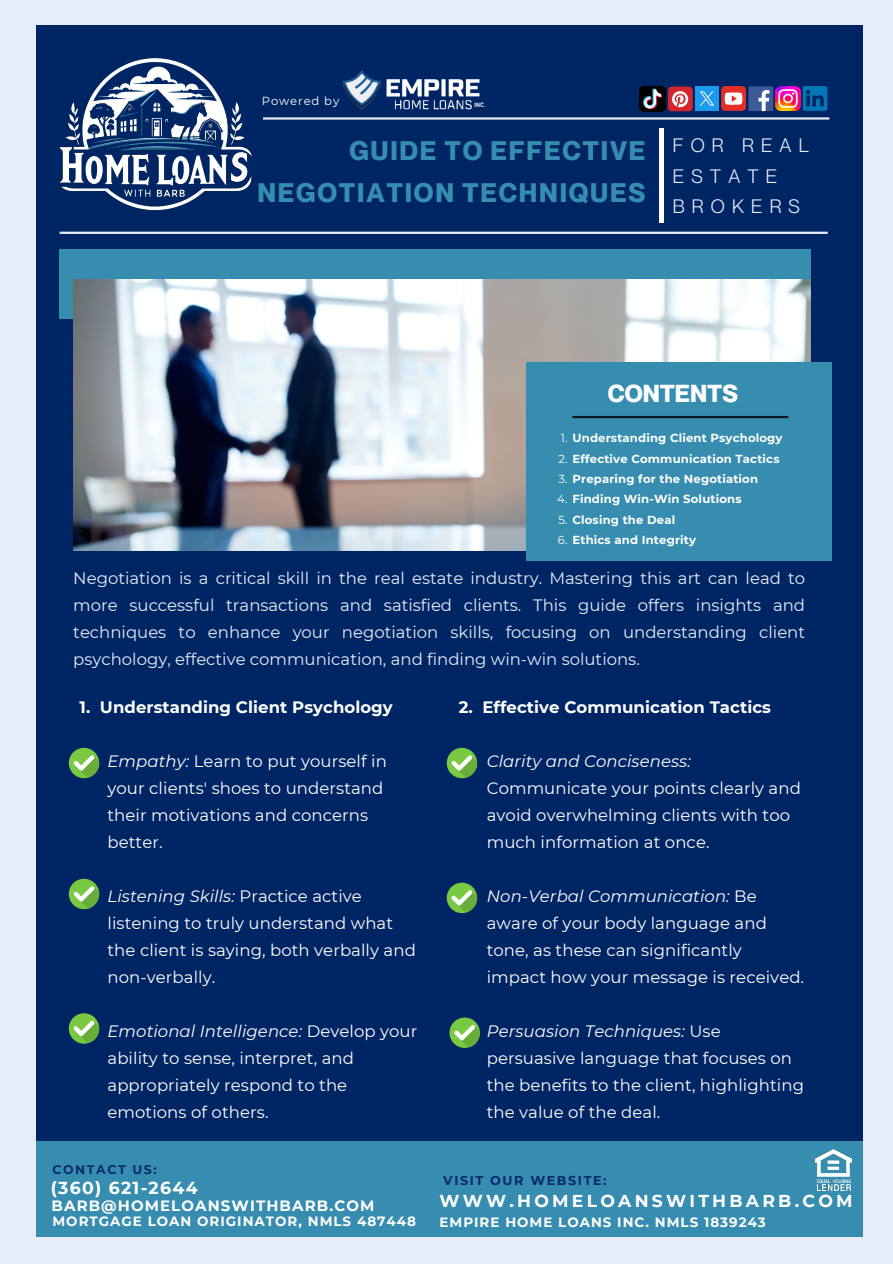
<style>
.page{position:relative;width:893px;height:1264px;background:#fff}
.page>*{position:absolute;margin:0;border:0;box-sizing:border-box;transform-origin:0 0}
.t1{font:700 26.25px/42.8px "Neue Montreal";letter-spacing:.07em;color:#378db0;text-align:right}
.t2{font:700 24.15px "Neue Montreal";color:#fff}
.t3{font:19.05px/30.3px "Neue Montreal";letter-spacing:.375em;color:#e6edf8}
.t4{font:700 17.25px "Montserrat";letter-spacing:.19em;color:#fff}
.t5{font:700 17.25px "Montserrat";letter-spacing:.075em;color:#fff}
.t6{font:16.5px/27px "Montserrat";letter-spacing:.005em;color:#fff}
.t7{font:16.5px/27px "Montserrat";color:#e6edf8;text-align:justify}
.t8{font:700 16.5px "Montserrat";letter-spacing:.005em;color:#fff}
.t9{font:700 15px "Montserrat";letter-spacing:.075em;color:#fff}
.t10{font:700 13.5px "Montserrat";letter-spacing:.075em;color:#fff}
.t11{font:700 12.75px "Montserrat";letter-spacing:.125em;color:#072a6d}
.t12{font:700 12.45px "Montserrat";letter-spacing:.125em;color:#072a6d}
.t13{font:700 11.7px "Montserrat";letter-spacing:.015em;color:#fff}
.t14{font:11.55px "Montserrat";letter-spacing:.075em;color:#fff}
.s1{font-weight:400}
.s2{font-style:italic}
</style>
<div class="page">
<div style="left:0;top:0;width:892px;height:1263px;background:#e6edf8"></div>
<div style="left:36px;top:26px;width:826px;height:1209px;background:#002564"></div>
<hr style="left:60px;top:232px;width:767px;height:2px;background:#e6edf8">
<hr style="left:108px;top:117px;width:721px;height:3px;background:#e6edf8">
<div style="left:60px;top:249px;width:750px;height:69px;background:#378db0"></div>
<img style="left:73px;top:279px;width:737px;height:272px">
<hr style="left:659px;top:128px;width:4px;height:95px;background:#fff">
<img style="left:36px;top:25px;width:240px;height:226px">
<div style="left:36px;top:1141px;width:826px;height:95px;background:#378db0"></div>
<div style="left:526px;top:362px;width:305px;height:198px;background:#378db0"></div>
<hr style="left:572px;top:416px;width:216px;height:2px;background:#091922">
<div style="left:69px;top:747px;width:30px;height:31px;background:#7ac943;border-radius:50%"></div>
<svg style="left:73px;top:755px;width:26px;height:23px"></svg>
<svg style="left:446px;top:747px;width:31px;height:31px"></svg>
<svg style="left:451px;top:755px;width:26px;height:23px"></svg>
<div style="left:69px;top:878px;width:30px;height:31px;background:#7ac943;border-radius:50%"></div>
<svg style="left:73px;top:886px;width:26px;height:23px"></svg>
<div style="left:69px;top:1013px;width:30px;height:30px;background:#7ac943;border-radius:50%"></div>
<svg style="left:73px;top:1020px;width:26px;height:23px"></svg>
<svg style="left:446px;top:882px;width:31px;height:31px"></svg>
<svg style="left:451px;top:890px;width:26px;height:23px"></svg>
<div style="left:449px;top:1017px;width:31px;height:30px;background:#7ac943;border-radius:50%"></div>
<svg style="left:454px;top:1025px;width:26px;height:22px"></svg>
<img style="left:343px;top:70px;width:25px;height:39px">
<img style="left:363px;top:77px;width:122px;height:33px">
<svg style="left:802px;top:86px;width:25px;height:25px"></svg>
<div style="left:748px;top:86px;width:25px;height:25px;background:#3d5a98"></div>
<svg style="left:758px;top:90px;width:11px;height:21px"></svg>
<img style="left:775px;top:86px;width:25px;height:25px">
<div style="left:721px;top:86px;width:25px;height:25px;background:#e52d27;border-radius:4px"></div>
<svg style="left:724px;top:92px;width:18px;height:13px"></svg>
<img style="left:639px;top:86px;width:27px;height:26px">
<img style="left:695px;top:86px;width:24px;height:24px">
<div style="left:668px;top:86px;width:24px;height:25px;background:#d2252d;border-radius:4px"></div>
<svg style="left:672px;top:91px;width:16px;height:16px"></svg>
<img style="left:815px;top:1149px;width:36px;height:40px">
<p class="t14" style="left:262px;top:93px;width:79px">Powered by</p>
<p class="t1" style="left:257px;top:128px;width:389px">GUIDE TO EFFECTIVE<br>NEGOTIATION TECHNIQUES</p>
<p class="t3" style="left:673px;top:130px;width:137px">FOR REAL<br>ESTATE<br>BROKERS</p>
<p class="t2" style="left:608px;top:379px;width:131px">CONTENTS</p>
<p class="t13" style="left:560px;top:431px;width:223px"><span class="s1">1.</span> Understanding Client Psychology</p>
<p class="t13" style="left:558px;top:451px;width:222px"><span class="s1">2.</span> Effective Communication Tactics</p>
<p class="t13" style="left:558px;top:472px;width:201px"><span class="s1">3.</span> Preparing for the Negotiation</p>
<p class="t13" style="left:557px;top:492px;width:186px"><span class="s1">4.</span> Finding Win-Win Solutions</p>
<p class="t13" style="left:558px;top:512px;width:118px"><span class="s1">5.</span> Closing the Deal</p>
<p class="t13" style="left:558px;top:533px;width:140px"><span class="s1">6.</span> Ethics and Integrity</p>
<p class="t7" style="left:73px;top:564px;width:733px">Negotiation is a critical skill in the real estate industry. Mastering this art can lead to more successful transactions and satisfied clients. This guide offers insights and techniques to enhance your negotiation skills, focusing on understanding client psychology, effective communication, and finding win-win solutions.</p>
<p class="t8" style="left:79px;top:696px;width:315px">1. Understanding Client Psychology</p>
<h1 class="t6" style="left:107px;top:747px;width:281px"><span class="s2">Empathy:</span> Learn to put yourself in your clients' shoes to understand their motivations and concerns better.</h1>
<p class="t6" style="left:107px;top:882px;width:310px"><span class="s2">Listening Skills:</span> Practice active listening to truly understand what the client is saying, both verbally and non-verbally.</p>
<h1 class="t6" style="left:107px;top:1017px;width:311px"><span class="s2">Emotional Intelligence:</span> Develop your ability to sense, interpret, and appropriately respond to the emotions of others.</h1>
<p class="t8" style="left:458px;top:696px;width:314px">2. Effective Communication Tactics</p>
<p class="t6" style="left:486px;top:747px;width:315px"><span class="s2">Clarity and Conciseness:<br></span>Communicate your points clearly and avoid overwhelming clients with too much information at once.</p>
<p class="t6" style="left:486px;top:882px;width:319px"><span class="s2">Non-Verbal Communication:</span> Be aware of your body language and tone, as these can significantly impact how your message is received.</p>
<p class="t6" style="left:486px;top:1017px;width:319px"><span class="s2">Persuasion Techniques:</span> Use persuasive language that focuses on the benefits to the client, highlighting the value of the deal.</p>
<h5 class="t12" style="left:52px;top:1161px;width:106px">CONTACT US:</h5>
<p class="t9" style="left:52px;top:1195px;width:324px">BARB@HOMELOANSWITHBARB.COM</p>
<p class="t4" style="left:439px;top:1190px;width:414px">WWW.HOMELOANSWITHBARB.COM</p>
<p class="t11" style="left:443px;top:1172px;width:165px">VISIT OUR WEBSITE:</p>
<p class="t10" style="left:439px;top:1213px;width:328px">EMPIRE HOME LOANS INC. NMLS 1839243</p>
<p class="t5" style="left:51px;top:1177px;width:148px">(360) 621-2644</p>
<p class="t10" style="left:52px;top:1212px;width:365px">MORTGAGE LOAN ORIGINATOR, NMLS 487448</p>
</div>
